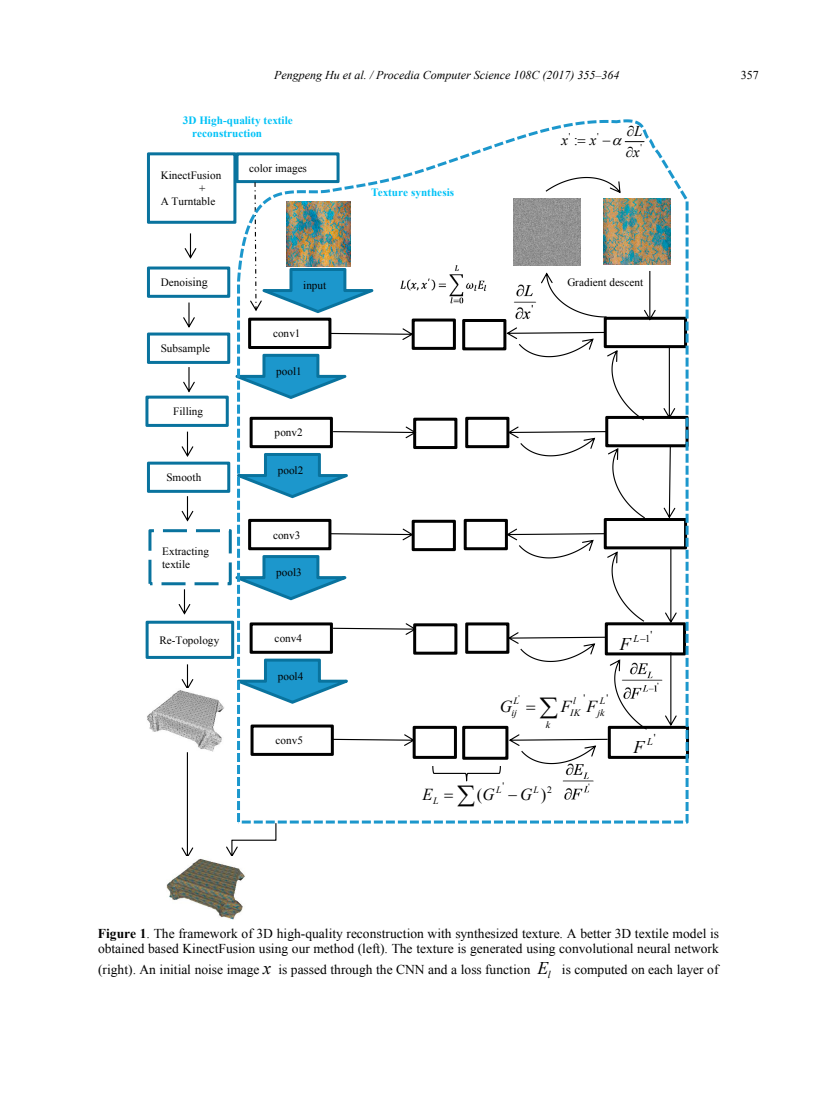
<style>
.page{position:relative;width:817px;height:1115px;background:#fff}
.page>*{position:absolute;margin:0;border:0;box-sizing:border-box;transform-origin:0 0}
.t1{font:italic 17.85px "Times New Roman";color:#000}
.t2{font:italic 16.65px "Times New Roman";color:#000}
.t3{font:16.65px "Times New Roman";color:#000}
.t4{font:italic 15px "Times New Roman";color:#000}
.t5{font:13.5px/15.3px "Times New Roman";color:#000}
.RH_Left{font:italic 12px "Times New Roman";color:#000}
.RH_Left-2{font:12px "Times New Roman";color:#000}
.t6{font:11.1px/12.8px "Times New Roman";color:#000}
.t7{font:700 11.1px/12.8px "Times New Roman";letter-spacing:.005em;color:#00c2f7}
.t8{font:italic 10.35px "Times New Roman";color:#000}
.t9{font:10.35px "Times New Roman";color:#000}
.t10{font:italic 9.75px/11.9px "Times New Roman";color:#000}
.t11{font:9.75px "Times New Roman";color:#000}
.t12{font:8.7px "Times New Roman";color:#000}
.t13{font:6.9px "Times New Roman";color:#000}
.s1{font-size:12.15px}
.s2{font-style:normal}
.s3{font-style:italic}
.s4{font-weight:700}
.s5{font-style:italic;font-size:17.85px}
</style>
<div class="page">
<img style="left:167px;top:859px;width:78px;height:60px">
<svg style="left:145px;top:125px;width:543px;height:731px"></svg>
<p class="RH_Left" style="left:274px;top:66px;width:347px">Pengpeng Hu et al. / Procedia Computer Science 108C (2017) 355–364</p>
<p class="RH_Left-2" style="left:740px;top:66px;width:19px">357</p>
<p class="t7" style="left:192px;top:114px;width:102px;text-indent:-9px">3D High-quality textile reconstruction</p>
<p class="t6" style="left:161px;top:169px;width:62px">KinectFusion</p>
<p class="t6" style="left:199px;top:181px;width:8px">+</p>
<p class="t6" style="left:161px;top:194px;width:56px">A Turntable</p>
<p class="t6" style="left:249px;top:161px;width:59px">color images</p>
<p class="t6" style="left:161px;top:276px;width:49px">Denois<span class="s1">ing</span></p>
<p class="t6" style="left:161px;top:342px;width:51px">Subsample</p>
<p class="t6" style="left:173px;top:404px;width:31px">Filling</p>
<p class="t6" style="left:166px;top:470px;width:36px">Smooth</p>
<p class="t6" style="left:162px;top:544px;width:48px">Extracting textile</p>
<p class="t6" style="left:159px;top:633px;width:61px">Re-Topology</p>
<p class="t6" style="left:303px;top:279px;width:25px">input</p>
<p class="t6" style="left:273px;top:327px;width:29px">conv1</p>
<p class="t6" style="left:276px;top:364px;width:27px">pool1</p>
<p class="t6" style="left:274px;top:426px;width:30px">ponv2</p>
<p class="t6" style="left:278px;top:463px;width:27px">pool2</p>
<p class="t6" style="left:273px;top:528px;width:29px">conv3</p>
<p class="t6" style="left:276px;top:566px;width:27px">pool3</p>
<p class="t6" style="left:274px;top:631px;width:29px">conv4</p>
<p class="t6" style="left:278px;top:669px;width:27px">pool4</p>
<p class="t6" style="left:275px;top:733px;width:29px">conv5</p>
<p class="t7" style="left:371px;top:186px;width:84px">Texture synthesis</p>
<p class="t12" style="left:568px;top:130px;width:3px">'</p>
<p class="t12" style="left:597px;top:130px;width:3px">'</p>
<p class="t4" style="left:561px;top:130px;width:18px">x <span class="s2">:</span></p>
<p class="t4" style="left:589px;top:130px;width:8px">x</p>
<p class="t4" style="left:634px;top:121px;width:10px">L</p>
<p class="t12" style="left:640px;top:141px;width:3px">'</p>
<p class="t4" style="left:633px;top:141px;width:8px">x</p>
<p class="t6" style="left:567px;top:276px;width:77px">Gradient descent</p>
<p class="t9" style="left:650px;top:627px;width:3px">'</p>
<p class="t8" style="left:633px;top:631px;width:18px">L <span class="s2">1</span></p>
<h1 class="t1" style="left:619px;top:631px;width:12px">F</h1>
<p class="t11" style="left:583px;top:690px;width:3px">'</p>
<p class="t11" style="left:606px;top:690px;width:3px">'</p>
<p class="t13" style="left:518px;top:692px;width:3px">'</p>
<p class="t10" style="left:570px;top:694px;width:12px">l<br>IK</p>
<p class="t10" style="left:499px;top:694px;width:21px;text-align:right">L<br><sup>G</sup>ij</p>
<p class="t2" style="left:560px;top:694px;width:38px">F F</p>
<p class="t10" style="left:597px;top:694px;width:9px">L jk</p>
<p class="t10" style="left:546px;top:718px;width:6px">k</p>
<p class="t9" style="left:653px;top:730px;width:3px">'</p>
<p class="t8" style="left:647px;top:734px;width:7px">L</p>
<h1 class="t1" style="left:633px;top:734px;width:12px">F</h1>
<p class="t11" style="left:502px;top:778px;width:3px">'</p>
<p class="t11" style="left:547px;top:782px;width:6px">2</p>
<p class="t10" style="left:496px;top:782px;width:7px">L</p>
<p class="t10" style="left:533px;top:782px;width:7px">L</p>
<p class="t3" style="left:476px;top:782px;width:19px">(<span class="s3">G</span></p>
<p class="t3" style="left:541px;top:782px;width:7px">)</p>
<p class="t2" style="left:422px;top:782px;width:17px">E<sub>L</sub></p>
<p class="t2" style="left:520px;top:782px;width:14px">G</p>
<p class="t5" style="left:98px;top:924px;width:622px"><span class="s4">Figure 1</span>. The framework of 3D high-quality reconstruction with synthesized texture. A better 3D textile model is obtained based KinectFusion using our method (left). The texture is generated using convolutional neural network</p>
<p class="t5" style="left:98px;top:960px;width:621px">(right). An initial noise image <span class="s5">x</span> is passed through the CNN and a loss function <span class="s5">E</span><sub>l</sub> is computed on each layer of</p>
</div>
